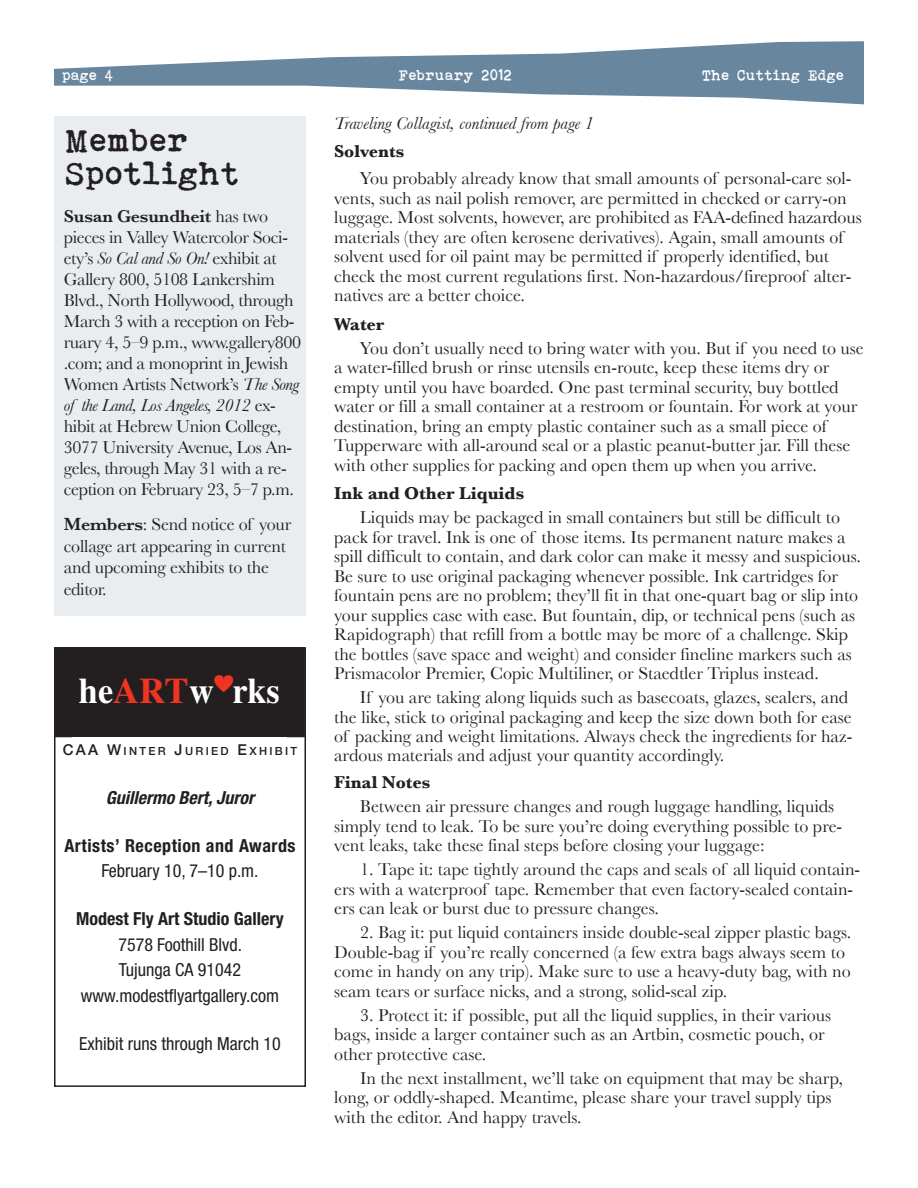
<style>
.page{position:relative;width:918px;height:1188px;background:#fff}
.page>*{position:absolute;margin:0;border:0;box-sizing:border-box;transform-origin:0 0}
.t1{font:700 36px "Times LT Std";color:#fff;scale:.95 1}
.t2{font:33px/33px "Bohemian Type Writer";color:#231f20}
.t3{font:18px/19.5px "Baskerville";color:#231f20}
.t4{font:18px/21px "Baskerville";letter-spacing:-.02em;color:#231f20}
.t5{font:condensed 18px/25.5px "Helvetica Neue LT Std";color:#231f20;text-align:center}
.t6{font:700 18px "Baskerville";color:#231f20}
.t7{font:italic 18px "Baskerville";color:#231f20}
.t8{font:700 condensed 18px "Helvetica Neue LT Std";letter-spacing:.02em;color:#231f20}
.t9{font:700 condensed 18px "Helvetica Neue LT Std";color:#231f20}
.t10{font:italic 700 condensed 18px "Helvetica Neue LT Std";color:#231f20}
.t11{font:15px "Bohemian Type Writer";color:#fff}
.t12{font:500 11.25px "Helvetica Neue LT Std";letter-spacing:.21em;color:#231f20}
.s1{font-weight:600}
.s2{font-style:italic}
.s3{color:#ef3423}
.s4{font-size:15px}
</style>
<div class="page">
<svg style="left:54px;top:41px;width:810px;height:63px;fill:#69869f"></svg>
<div style="left:54px;top:117px;width:252px;height:499px;background:#e9edef"></div>
<div style="left:54px;top:647px;width:252px;height:440px;border:2px solid #231f20"></div>
<div style="left:65px;top:647px;width:228px;height:90px;background:#231f20"></div>
<div style="left:54px;top:647px;width:18px;height:90px;background:#231f20"></div>
<div style="left:287px;top:647px;width:18px;height:90px;background:#231f20"></div>
<p class="t11" style="left:62px;top:66px;width:53px">page 4</p>
<p class="t11" style="left:399px;top:66px;width:115px">February 2012</p>
<p class="t11" style="left:703px;top:66px;width:144px">The Cutting Edge</p>
<h2 class="t2" style="left:66px;top:123px;width:176px">Member<br>Spotlight</h2>
<p class="t4" style="left:64px;top:205px;width:239px"><span class="s1">Susan Gesundheit</span> has two pieces in Valley Watercolor Soci&shy;ety’s <span class="s2">So Cal and So On!</span> exhibit at<br>Gallery 800, 5108 Lankershim<br>Blvd., North Hollywood, through<br>March 3 with a reception on Feb&shy;ruary 4, 5–9 p.m., www.gallery800 .com; and a monoprint in Jewish<br>Women Artists Network’s <span class="s2">The Song of the Land, Los Angeles, 2012</span> ex&shy;hibit at Hebrew Union College,<br>3077 University Avenue, Los An&shy;geles, through May 31 with a re&shy;ception on February 23, 5–7 p.m.</p>
<p class="t3" style="left:64px;top:513px;width:229px;line-height:21.6px"><span class="s1">Members</span>: Send notice of your collage art appearing in current and upcoming exhibits to the editor.</p>
<h1 class="t1" style="left:79px;top:679px;width:213px">he<span class="s3">ART</span>w<sup>♥</sup>rks</h1>
<p class="t12" style="left:63px;top:747px;width:236px"><span class="s4">CAA W</span>INTER <span class="s4">J</span>URIED <span class="s4">E</span>XHIBIT</p>
<p class="t10" style="left:106px;top:791px;width:150px">Guillermo Bert, Juror</p>
<p class="t8" style="left:64px;top:839px;width:233px">Artists’ Reception and Awards</p>
<p class="t5" style="left:101px;top:860px;width:159px">February 10, 7–10 p.m.</p>
<p class="t9" style="left:76px;top:913px;width:209px">Modest Fly Art Studio Gallery</p>
<p class="t5" style="left:81px;top:933px;width:200px">7578 Foothill Blvd.<br>Tujunga CA 91042 www.modestflyartgallery.com</p>
<p class="t5" style="left:79px;top:1032px;width:203px">Exhibit runs through March 10</p>
<p class="t7" style="left:334px;top:113px;width:261px">Traveling Collagist, continued from page 1</p>
<p class="t6" style="left:334px;top:141px;width:72px">Solvents</p>
<p class="t3" style="left:334px;top:169px;width:529px;text-indent:26px">You probably already know that small amounts of personal-care sol&shy;vents, such as nail polish remover, are permitted in checked or carry-on luggage. Most solvents, however, are prohibited as FAA-defined hazardous materials (they are often kerosene derivatives). Again, small amounts of solvent used for oil paint may be permitted if properly identified, but check the most current regulations first. Non-hazardous/fireproof alter&shy;natives are a better choice.</p>
<p class="t6" style="left:334px;top:313px;width:52px">Water</p>
<p class="t3" style="left:334px;top:338px;width:531px;text-indent:26px">You don’t usually need to bring water with you. But if you need to use a water-filled brush or rinse utensils en-route, keep these items dry or empty until you have boarded. One past terminal security, buy bottled water or fill a small container at a restroom or fountain. For work at your destination, bring an empty plastic container such as a small piece of Tupperware with all-around seal or a plastic peanut-butter jar. Fill these with other supplies for packing and open them up when you arrive.</p>
<p class="t6" style="left:334px;top:483px;width:192px">Ink and Other Liquids</p>
<p class="t3" style="left:334px;top:507px;width:528px;text-indent:26px">Liquids may be packaged in small containers but still be difficult to pack for travel. Ink is one of those items. Its permanent nature makes a spill difficult to contain, and dark color can make it messy and suspicious.<br>Be sure to use original packaging whenever possible. Ink cartridges for fountain pens are no problem; they’ll fit in that one-quart bag or slip into your supplies case with ease. But fountain, dip, or technical pens (such as Rapidograph) that refill from a bottle may be more of a challenge. Skip the bottles (save space and weight) and consider fineline markers such as Prismacolor Premier, Copic Multiliner, or Staedtler Triplus instead.</p>
<p class="t3" style="left:334px;top:687px;width:520px;text-indent:26px">If you are taking along liquids such as basecoats, glazes, sealers, and the like, stick to original packaging and keep the size down both for ease of packing and weight limitations. Always check the ingredients for haz&shy;ardous materials and adjust your quantity accordingly.</p>
<p class="t6" style="left:334px;top:772px;width:98px">Final Notes</p>
<p class="t3" style="left:334px;top:797px;width:510px;text-indent:26px">Between air pressure changes and rough luggage handling, liquids simply tend to leak. To be sure you’re doing everything possible to pre&shy;vent leaks, take these final steps before closing your luggage:</p>
<p class="t3" style="left:334px;top:860px;width:527px;text-indent:26px">1. Tape it: tape tightly around the caps and seals of all liquid contain&shy;ers with a waterproof tape. Remember that even factory-sealed contain&shy;ers can leak or burst due to pressure changes.</p>
<p class="t3" style="left:334px;top:923px;width:519px;text-indent:26px">2. Bag it: put liquid containers inside double-seal zipper plastic bags.<br>Double-bag if you’re really concerned (a few extra bags always seem to come in handy on any trip). Make sure to use a heavy-duty bag, with no seam tears or surface nicks, and a strong, solid-seal zip.</p>
<p class="t3" style="left:334px;top:1005px;width:499px;text-indent:26px">3. Protect it: if possible, put all the liquid supplies, in their various bags, inside a larger container such as an Artbin, cosmetic pouch, or other protective case.</p>
<p class="t3" style="left:334px;top:1068px;width:510px;text-indent:26px">In the next installment, we’ll take on equipment that may be sharp, long, or oddly-shaped. Meantime, please share your travel supply tips with the editor. And happy travels.</p>
</div>
